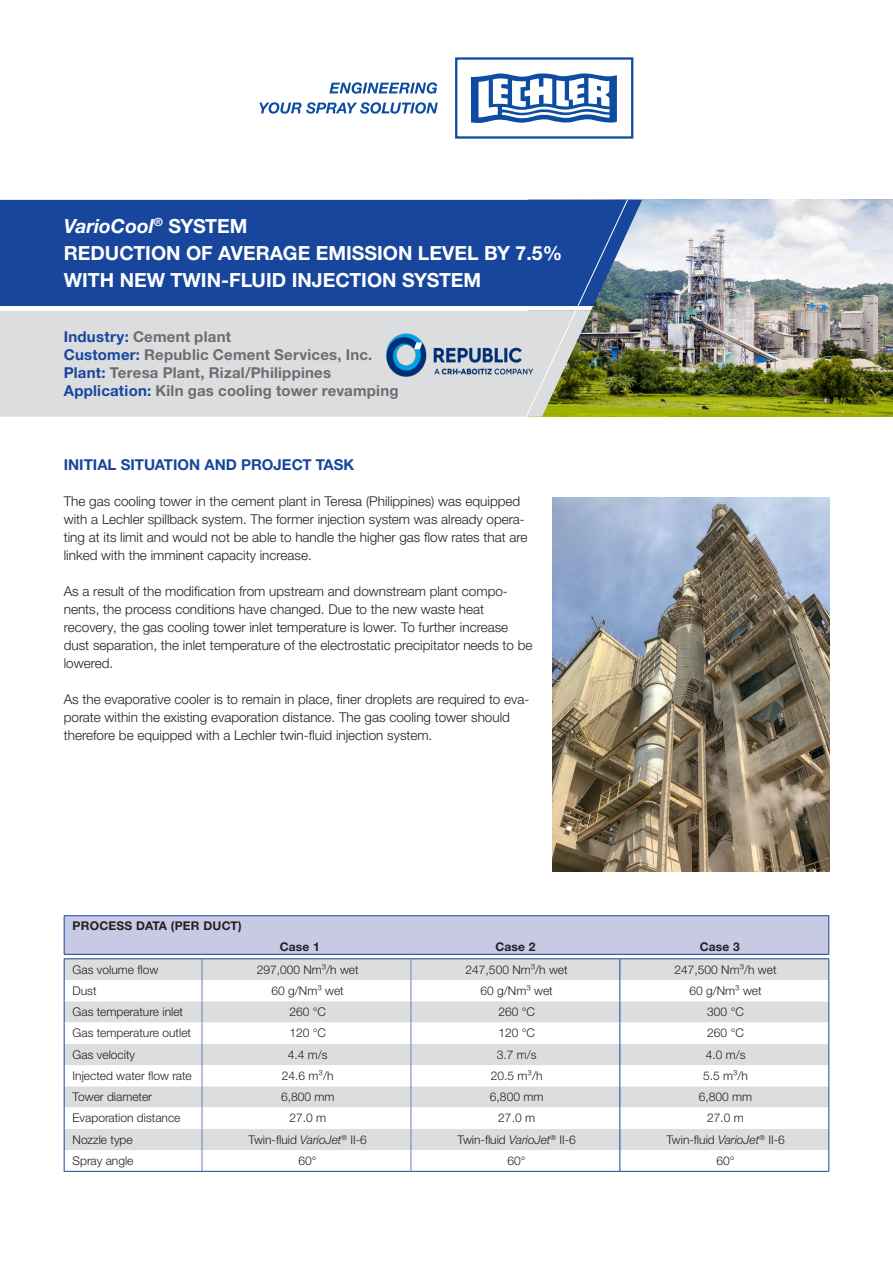
<style>
.page{position:relative;width:893px;height:1263px;background:#fff}
.page>*{position:absolute;margin:0;border:0;box-sizing:border-box;transform-origin:0 0}
.t1{font:700 19.5px/27px "Helvetica Neue LTW1 G";color:#fff}
.t2{font:700 15px/18px "Helvetica Neue LTW1 G";letter-spacing:.015em;color:#6c6d70}
.t3{font:700 15px "Helvetica Neue LTW1 G";color:#18469d}
.t4{font:300 13.5px/18px "Helvetica Neue LTW1 G";color:#231f20}
.t5{font:300 12px "Helvetica Neue LTW1 G";color:#231f20}
.t6{font:700 12px "Helvetica Neue LTW1 G";letter-spacing:.02em;color:#231f20}
.s1{font-style:italic}
.s2{color:#18469d}
</style>
<div class="page">
<div style="left:455px;top:57px;width:178px;height:82px;border:2px solid #0d4da1"></div>
<svg style="left:471px;top:73px;width:146px;height:50px"></svg>
<svg style="left:329px;top:82px;width:108px;height:12px"></svg>
<svg style="left:259px;top:102px;width:179px;height:12px"></svg>
<img style="left:629px;top:200px;width:264px;height:217px">
<img style="left:553px;top:497px;width:276px;height:375px">
<svg style="left:629px;top:200px;width:13px;height:106px"></svg>
<svg style="left:0;top:199px;width:629px;height:218px;background:#6c86b1"></svg>
<div style="left:64px;top:916px;width:765px;height:38px;background:#c7c9e5"></div>
<hr style="left:64px;top:958px;width:138px;height:1px;background:#18469d">
<hr style="left:202px;top:958px;width:209px;height:1px;background:#18469d">
<hr style="left:411px;top:958px;width:209px;height:1px;background:#18469d">
<hr style="left:620px;top:958px;width:209px;height:1px;background:#18469d">
<svg style="left:64px;top:959px;width:765px;height:212px"></svg>
<hr style="left:64px;top:1171px;width:138px;height:1px;background:#18469d">
<hr style="left:202px;top:1171px;width:209px;height:1px;background:#18469d">
<hr style="left:411px;top:1171px;width:209px;height:1px;background:#18469d">
<hr style="left:620px;top:1171px;width:209px;height:1px;background:#18469d">
<hr style="left:64px;top:915px;width:138px;height:1px;background:#18469d">
<hr style="left:64px;top:916px;width:1px;height:38px;background:#18469d">
<hr style="left:202px;top:915px;width:209px;height:1px;background:#18469d">
<hr style="left:411px;top:915px;width:209px;height:1px;background:#18469d">
<hr style="left:620px;top:915px;width:209px;height:1px;background:#18469d">
<hr style="left:828px;top:916px;width:1px;height:38px;background:#18469d">
<hr style="left:64px;top:954px;width:138px;height:1px;background:#18469d">
<hr style="left:202px;top:954px;width:209px;height:1px;background:#18469d">
<hr style="left:411px;top:954px;width:209px;height:1px;background:#18469d">
<hr style="left:620px;top:954px;width:209px;height:1px;background:#18469d">
<img style="left:367px;top:313px;width:185px;height:85px">
<h1 class="t1" style="left:64px;top:212px;width:500px"><span class="s1">VarioCool</span><sup>®</sup> SYSTEM<br>REDUCTION OF AVERAGE EMISSION LEVEL BY 7.5%<br>WITH NEW TWIN-FLUID INJECTION SYSTEM</h1>
<p class="t2" style="left:64px;top:328px;width:336px"><span class="s2">Industry:</span> Cement plant<br><span class="s2">Customer:</span> Republic Cement Services, Inc.<br><span class="s2">Plant:</span> Teresa Plant, Rizal/Philippines <span class="s2">Application:</span> Kiln gas cooling tower revamping</p>
<p class="t3" style="left:64px;top:456px;width:292px">INITIAL SITUATION AND PROJECT TASK</p>
<p class="t4" style="left:64px;top:492px;width:465px">The gas cooling tower in the cement plant in Teresa (Philippines) was equipped with a Lechler spillback system. The former injection system was already opera&shy;ting at its limit and would not be able to handle the higher gas flow rates that are linked with the imminent capacity increase.</p>
<p class="t4" style="left:64px;top:582px;width:470px">As a result of the modification from upstream and downstream plant compo&shy;nents, the process conditions have changed. Due to the new waste heat recovery, the gas cooling tower inlet temperature is lower. To further increase dust separation, the inlet temperature of the electrostatic precipitator needs to be lowered.</p>
<p class="t4" style="left:64px;top:690px;width:467px">As the evaporative cooler is to remain in place, finer droplets are required to eva&shy;porate within the existing evaporation distance. The gas cooling tower should therefore be equipped with a Lechler twin-fluid injection system.</p>
<p class="t6" style="left:73px;top:919px;width:171px">PROCESS DATA (PER DUCT)</p>
<p class="t5" style="left:73px;top:962px;width:87px">Gas volume flow</p>
<p class="t5" style="left:257px;top:962px;width:104px">297,000 Nm³/h wet</p>
<p class="t5" style="left:466px;top:962px;width:104px">247,500 Nm³/h wet</p>
<p class="t5" style="left:675px;top:962px;width:104px">247,500 Nm³/h wet</p>
<p class="t5" style="left:73px;top:983px;width:25px">Dust</p>
<p class="t5" style="left:272px;top:983px;width:74px">60 g/Nm³ wet</p>
<p class="t5" style="left:480px;top:983px;width:74px">60 g/Nm³ wet</p>
<p class="t5" style="left:689px;top:983px;width:74px">60 g/Nm³ wet</p>
<p class="t5" style="left:73px;top:1004px;width:112px">Gas temperature inlet</p>
<p class="t5" style="left:289px;top:1004px;width:38px">260 °C</p>
<p class="t5" style="left:498px;top:1004px;width:38px">260 °C</p>
<p class="t5" style="left:707px;top:1004px;width:38px">300 °C</p>
<p class="t5" style="left:73px;top:1026px;width:120px">Gas temperature outlet</p>
<p class="t5" style="left:289px;top:1026px;width:38px">120 °C</p>
<p class="t5" style="left:498px;top:1026px;width:38px">120 °C</p>
<p class="t5" style="left:707px;top:1026px;width:38px">260 °C</p>
<p class="t5" style="left:73px;top:1047px;width:64px">Gas velocity</p>
<p class="t5" style="left:288px;top:1047px;width:41px">4.4 m/s</p>
<p class="t5" style="left:497px;top:1047px;width:41px">3.7 m/s</p>
<p class="t5" style="left:706px;top:1047px;width:41px">4.0 m/s</p>
<p class="t5" style="left:73px;top:1068px;width:121px">Injected water flow rate</p>
<p class="t5" style="left:282px;top:1068px;width:53px">24.6 m³/h</p>
<p class="t5" style="left:491px;top:1068px;width:53px">20.5 m³/h</p>
<p class="t5" style="left:703px;top:1068px;width:46px">5.5 m³/h</p>
<p class="t5" style="left:73px;top:1089px;width:81px">Tower diameter</p>
<p class="t5" style="left:281px;top:1089px;width:55px">6,800 mm</p>
<p class="t5" style="left:490px;top:1089px;width:55px">6,800 mm</p>
<p class="t5" style="left:699px;top:1089px;width:55px">6,800 mm</p>
<p class="t5" style="left:73px;top:1111px;width:109px">Evaporation distance</p>
<p class="t5" style="left:289px;top:1111px;width:38px">27.0 m</p>
<p class="t5" style="left:498px;top:1111px;width:38px">27.0 m</p>
<p class="t5" style="left:707px;top:1111px;width:38px">27.0 m</p>
<p class="t5" style="left:73px;top:1132px;width:62px">Nozzle type</p>
<p class="t5" style="left:249px;top:1132px;width:120px">Twin-fluid <span class="s1">VarioJet</span><sup>®</sup> II-6</p>
<p class="t5" style="left:457px;top:1132px;width:120px">Twin-fluid <span class="s1">VarioJet</span><sup>®</sup> II-6</p>
<p class="t5" style="left:666px;top:1132px;width:120px">Twin-fluid <span class="s1">VarioJet</span><sup>®</sup> II-6</p>
<p class="t5" style="left:73px;top:1153px;width:62px">Spray angle</p>
<p class="t5" style="left:299px;top:1153px;width:20px">60°</p>
<p class="t5" style="left:508px;top:1153px;width:20px">60°</p>
<p class="t5" style="left:716px;top:1153px;width:20px">60°</p>
<p class="t6" style="left:280px;top:940px;width:42px">Case 1</p>
<p class="t6" style="left:495px;top:940px;width:42px">Case 2</p>
<p class="t6" style="left:700px;top:940px;width:42px">Case 3</p>
</div>
